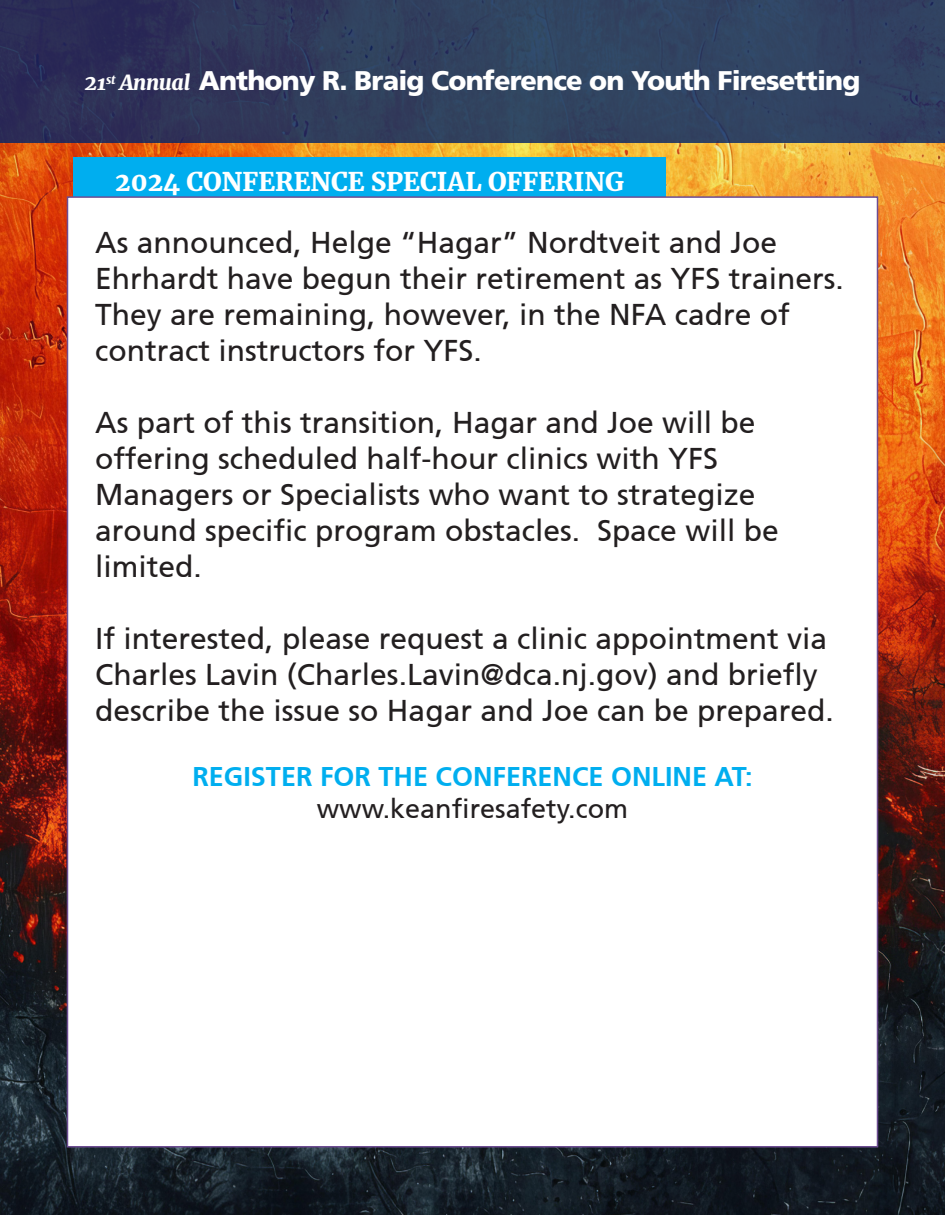
<style>
.page{position:relative;width:945px;height:1215px;background:#fff}
.page>*{position:absolute;margin:0;border:0;box-sizing:border-box;transform-origin:0 0}
.t1{font:30px/36px "Articulate";color:#231f20}
.t2{font:700 27px/32.4px "Articulate";color:#00aeef;text-align:center}
.t3{font:800 27px "Articulate";letter-spacing:-.03em;color:#fff}
.t4{font:900 25.5px "Merriweather";color:#fff}
.s1{font-family:"Merriweather";font-weight:900;font-style:italic;font-size:21px}
.s2{font-weight:400;color:#231f20}
</style>
<div class="page">
<img style="left:0;top:143px;width:945px;height:1072px">
<div style="left:0;top:0;width:945px;height:143px;background:linear-gradient(to right,#2d3056,#324965)"></div>
<div style="left:74px;top:158px;width:592px;height:41px;background:#00aeef"></div>
<div style="left:68px;top:197px;width:810px;height:950px;background:#fff"></div>
<p class="t3" style="left:85px;top:65px;width:777px"><span class="s1">21</span><sup>st</sup> <span class="s1">Annual</span> Anthony R. Braig Conference on Youth Firesetting</p>
<p class="t4" style="left:115px;top:164px;width:510px">2024 CONFERENCE SPECIAL OFFERING</p>
<p class="t1" style="left:95px;top:224px;width:750px">As announced, Helge “Hagar” Nordtveit and Joe Ehrhardt have begun their retirement as YFS trainers.<br>They are remaining, however, in the NFA cadre of contract instructors for YFS.</p>
<p class="t1" style="left:95px;top:404px;width:685px">As part of this transition, Hagar and Joe will be offering scheduled half-hour clinics with YFS Managers or Specialists who want to strategize around specific program obstacles. Space will be limited.</p>
<p class="t1" style="left:95px;top:620px;width:740px">If interested, please request a clinic appointment via<br>Charles Lavin (Charles.Lavin@dca.nj.gov) and briefly describe the issue so Hagar and Joe can be prepared.</p>
<p class="t2" style="left:192px;top:760px;width:562px">REGISTER FOR THE CONFERENCE ONLINE AT: <span class="s2">www.keanfiresafety.com</span></p>
</div>
